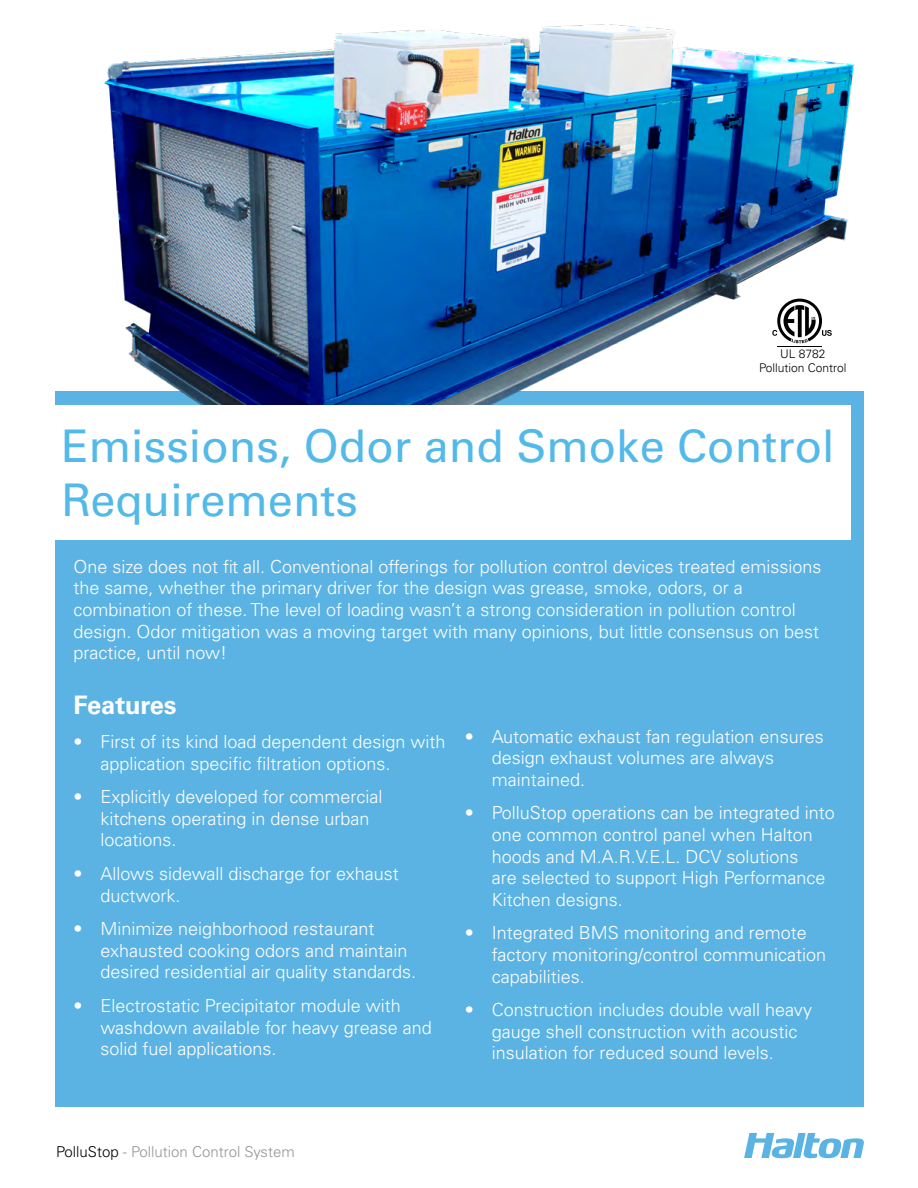
<style>
.page{position:relative;width:918px;height:1188px;background:#fff}
.page>*{position:absolute;margin:0;border:0;box-sizing:border-box;transform-origin:0 0}
.t1{font:45px/54px "Univers LT Std";color:#52b9e9}
.t2{font:700 25.5px "Univers LT Std";color:#fff}
.t3{font:300 18px/21.6px "Univers LT Std";color:#fff}
.t4{font:300 15px "Univers LT Std";color:#939598}
.t5{font:300 12px/14.4px "Univers LT Std";color:#000;text-align:center}
.s1{color:#000}
</style>
<div class="page">
<svg style="left:744px;top:1133px;width:120px;height:25px"></svg>
<div style="left:56px;top:392px;width:808px;height:715px;background:#5bb3e4"></div>
<img style="left:102px;top:24px;width:762px;height:382px">
<div style="left:19px;top:406px;width:832px;height:134px;background:#fff"></div>
<svg style="left:772px;top:299px;width:60px;height:44px"></svg>
<p class="t5" style="left:759px;top:347px;width:89px">UL 8782<br>Pollution Control</p>
<h1 class="t1" style="left:61px;top:419px;width:775px">Emissions, Odor and Smoke Control<br>Requirements</h1>
<p class="t3" style="left:73px;top:556px;width:749px">One size does not fit all. Conventional offerings for pollution control devices treated emissions the same, whether the primary driver for the design was grease, smoke, odors, or a combination of these. The level of loading wasn’t a strong consideration in pollution control design. Odor mitigation was a moving target with many opinions, but little consensus on best practice, until now!</p>
<h2 class="t2" style="left:73px;top:691px;width:105px">Features</h2>
<p class="t3" style="left:100px;top:731px;width:347px;text-indent:-27px">• First of its kind load dependent design with application specific filtration options.</p>
<p class="t3" style="left:100px;top:786px;width:283px;text-indent:-27px">• Explicitly developed for commercial kitchens operating in dense urban locations.</p>
<p class="t3" style="left:100px;top:863px;width:300px;text-indent:-27px">• Allows sidewall discharge for exhaust ductwork.</p>
<p class="t3" style="left:100px;top:918px;width:317px;text-indent:-27px">• Minimize neighborhood restaurant exhausted cooking odors and maintain desired residential air quality standards.</p>
<p class="t3" style="left:100px;top:995px;width:333px;text-indent:-27px">• Electrostatic Precipitator module with washdown available for heavy grease and solid fuel applications.</p>
<p class="t3" style="left:492px;top:725px;width:333px;text-indent:-27px">• Automatic exhaust fan regulation ensures design exhaust volumes are always maintained.</p>
<p class="t3" style="left:492px;top:802px;width:345px;text-indent:-27px">• PolluStop operations can be integrated into one common control panel when Halton hoods and M.A.R.V.E.L. DCV solutions<br>are selected to support High Performance Kitchen designs.</p>
<p class="t3" style="left:492px;top:922px;width:336px;text-indent:-27px">• Integrated BMS monitoring and remote factory monitoring/control communication capabilities.</p>
<p class="t3" style="left:492px;top:999px;width:322px;text-indent:-27px">• Construction includes double wall heavy gauge shell construction with acoustic insulation for reduced sound levels.</p>
<p class="t4" style="left:56px;top:1142px;width:240px"><span class="s1">PolluStop</span> - Pollution Control System</p>
</div>
